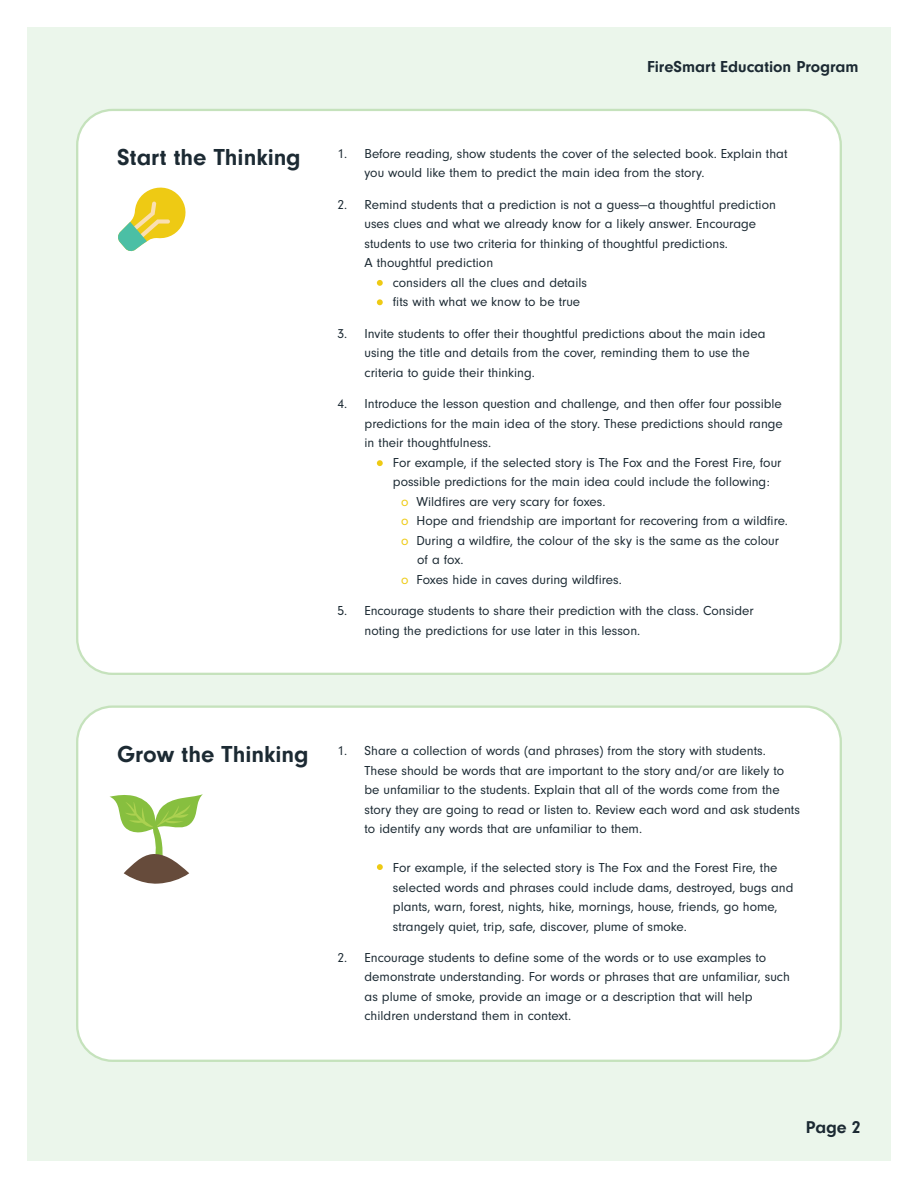
<style>
.page{position:relative;width:918px;height:1188px;background:#fff}
.page>*{position:absolute;margin:0;border:0;box-sizing:border-box;transform-origin:0 0}
.t1{font:700 24px "Neuzeit Gro";color:#1c2a33}
.t2{font:700 17.7px "Neuzeit Gro";color:#1c2a33}
.t3{font:700 16.5px "Neuzeit Gro";color:#1c2a33}
.t4{font:13.5px/19.5px "Neuzeit Gro";color:#1c2a33}
.s1{color:#eecb16}
</style>
<div class="page">
<div style="left:27px;top:27px;width:864px;height:1134px;background:#ebf6eb"></div>
<div style="left:77px;top:707px;width:764px;height:354px;background:#fff;border-radius:35px"></div>
<div style="left:76px;top:705px;width:766px;height:357px;border:2px solid #c5e2bc;border-radius:35px"></div>
<div style="left:77px;top:110px;width:764px;height:564px;background:#fff;border-radius:35px"></div>
<svg style="left:118px;top:187px;width:68px;height:65px"></svg>
<svg style="left:110px;top:794px;width:93px;height:90px"></svg>
<svg style="left:377px;top:864px;width:6px;height:6px"></svg>
<svg style="left:377px;top:280px;width:6px;height:6px"></svg>
<svg style="left:377px;top:299px;width:6px;height:6px"></svg>
<svg style="left:377px;top:460px;width:6px;height:6px"></svg>
<p class="t3" style="left:647px;top:57px;width:213px">FireSmart Education Program</p>
<h1 class="t1" style="left:117px;top:144px;width:185px">Start the Thinking</h1>
<p class="t4" style="left:365px;top:144px;width:424px;text-indent:-27px">1. Before reading, show students the cover of the selected book. Explain that you would like them to predict the main idea from the story.</p>
<p class="t4" style="left:338px;top:195px;width:440px">2. Remind students that a prediction is not a guess—a thoughtful prediction</p>
<p class="t4" style="left:365px;top:214px;width:393px">uses clues and what we already know for a likely answer. Encourage</p>
<p class="t4" style="left:365px;top:234px;width:365px">students to use two criteria for thinking of thoughtful predictions.</p>
<p class="t4" style="left:365px;top:253px;width:130px">A thoughtful prediction</p>
<p class="t4" style="left:393px;top:273px;width:196px">considers all the clues and details</p>
<p class="t4" style="left:393px;top:292px;width:189px">fits with what we know to be true</p>
<p class="t4" style="left:365px;top:324px;width:403px;text-indent:-27px">3. Invite students to offer their thoughtful predictions about the main idea using the title and details from the cover, reminding them to use the criteria to guide their thinking.</p>
<p class="t4" style="left:365px;top:394px;width:420px;text-align:justify;text-indent:-27px">4. Introduce the lesson question and challenge, and then offer four possible predictions for the main idea of the story. These predictions should range in their thoughtfulness.</p>
<p class="t4" style="left:393px;top:453px;width:390px">For example, if the selected story is The Fox and the Forest Fire, four</p>
<p class="t4" style="left:393px;top:472px;width:378px">possible predictions for the main idea could include the following:</p>
<p class="t4" style="left:401px;top:492px;width:206px"><span class="s1">o</span> Wildfires are very scary for foxes.</p>
<p class="t4" style="left:401px;top:511px;width:388px"><span class="s1">o</span> Hope and friendship are important for recovering from a wildfire.</p>
<p class="t4" style="left:401px;top:531px;width:379px"><span class="s1">o</span> During a wildfire, the colour of the sky is the same as the colour</p>
<p class="t4" style="left:417px;top:550px;width:48px">of a fox.</p>
<p class="t4" style="left:401px;top:570px;width:222px"><span class="s1">o</span> Foxes hide in caves during wildfires.</p>
<p class="t4" style="left:365px;top:601px;width:391px;text-indent:-27px">5. Encourage students to share their prediction with the class. Consider noting the predictions for use later in this lesson.</p>
<h1 class="t1" style="left:117px;top:741px;width:193px">Grow the Thinking</h1>
<p class="t4" style="left:365px;top:741px;width:437px;text-indent:-27px">1. Share a collection of words (and phrases) from the story with students.<br>These should be words that are important to the story and/or are likely to be unfamiliar to the students. Explain that all of the words come from the story they are going to read or listen to. Review each word and ask students to identify any words that are unfamiliar to them.</p>
<p class="t4" style="left:393px;top:858px;width:402px">For example, if the selected story is The Fox and the Forest Fire, the selected words and phrases could include dams, destroyed, bugs and plants, warn, forest, nights, hike, mornings, house, friends, go home, strangely quiet, trip, safe, discover, plume of smoke.</p>
<p class="t4" style="left:365px;top:948px;width:427px;text-indent:-27px">2. Encourage students to define some of the words or to use examples to demonstrate understanding. For words or phrases that are unfamiliar, such as plume of smoke, provide an image or a description that will help children understand them in context.</p>
<h2 class="t2" style="left:806px;top:1117px;width:56px">Page 2</h2>
</div>
